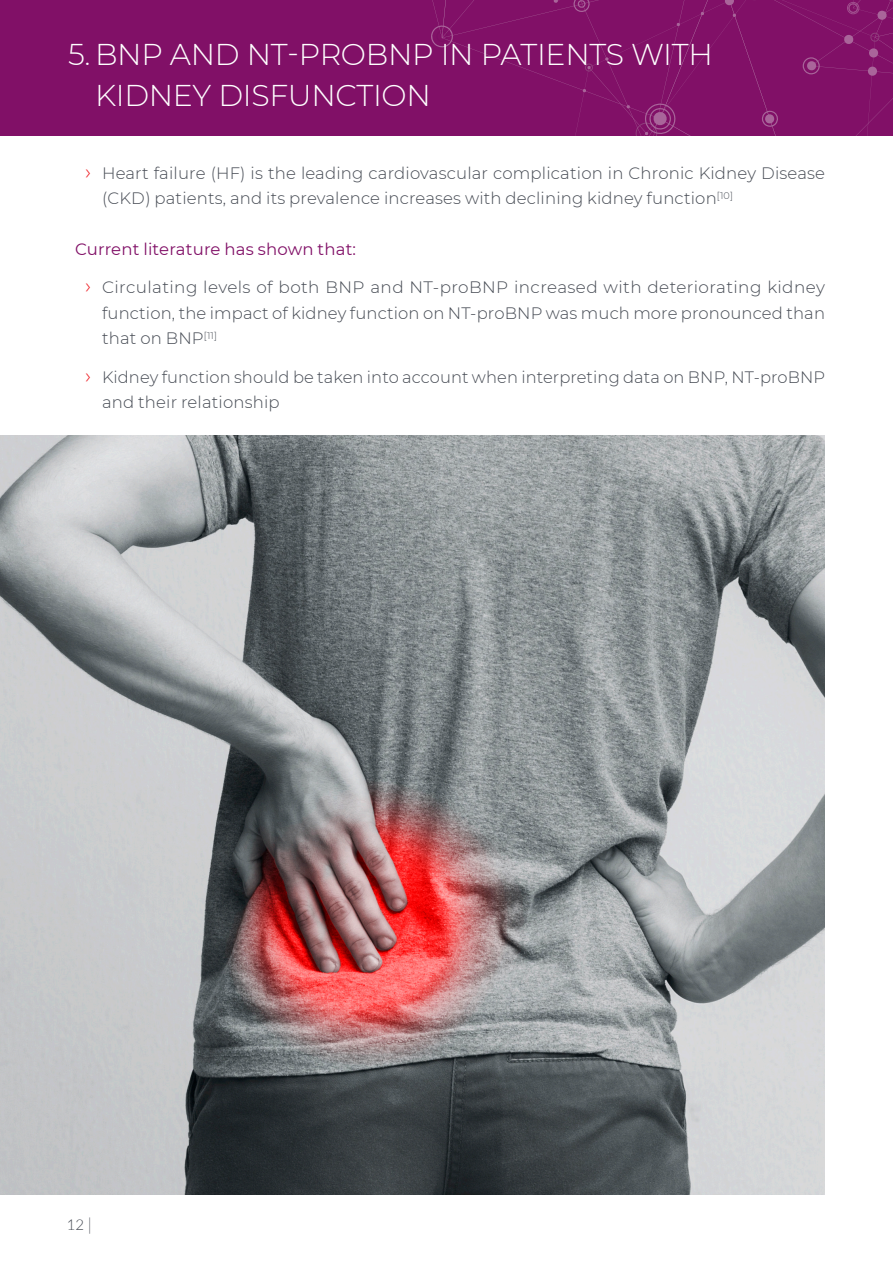
<style>
.page{position:relative;width:893px;height:1263px;background:#fff}
.page>*{position:absolute;margin:0;border:0;box-sizing:border-box;transform-origin:0 0}
.t1{font:300 30px/41.4px "Montserrat";letter-spacing:-.01em;color:#fff}
.t2{font:300 16.5px/25.5px "Montserrat";letter-spacing:.01em;color:#464b54}
.Bullets_text{font:16.5px "Montserrat";letter-spacing:.01em;color:#811067}
.t3{font:300 15px "Lato";color:#464b54}
.s1{font-size:21px;color:#ee1d23}
</style>
<div class="page">
<div style="left:0;top:0;width:893px;height:135px;background:#811067"></div>
<svg style="left:431px;top:0;width:462px;height:135px"></svg>
<img style="left:0;top:435px;width:825px;height:760px">
<p class="t1" style="left:95px;top:33px;width:619px;text-indent:-27px">5. BNP AND NT-PROBNP IN PATIENTS WITH<br>KIDNEY DISFUNCTION</p>
<p class="t2" style="left:102px;top:160px;width:725px;text-indent:-17px"><span class="s1">›</span> Heart failure (HF) is the leading cardiovascular complication in Chronic Kidney Disease (CKD) patients, and its prevalence increases with declining kidney function<sup>[10]</sup></p>
<p class="Bullets_text" style="left:75px;top:238px;width:282px">Current literature has shown that:</p>
<p class="t2" style="left:102px;top:274px;width:724px;text-align:justify;text-indent:-17px"><span class="s1">›</span> Circulating levels of both BNP and NT-proBNP increased with deteriorating kidney function, the impact of kidney function on NT-proBNP was much more pronounced than that on BNP<sup>[11]</sup></p>
<p class="t2" style="left:102px;top:364px;width:725px;text-indent:-17px"><span class="s1">›</span> Kidney function should be taken into account when interpreting data on BNP, NT-proBNP and their relationship</p>
<p class="t3" style="left:67px;top:1214px;width:30px">12│</p>
</div>
